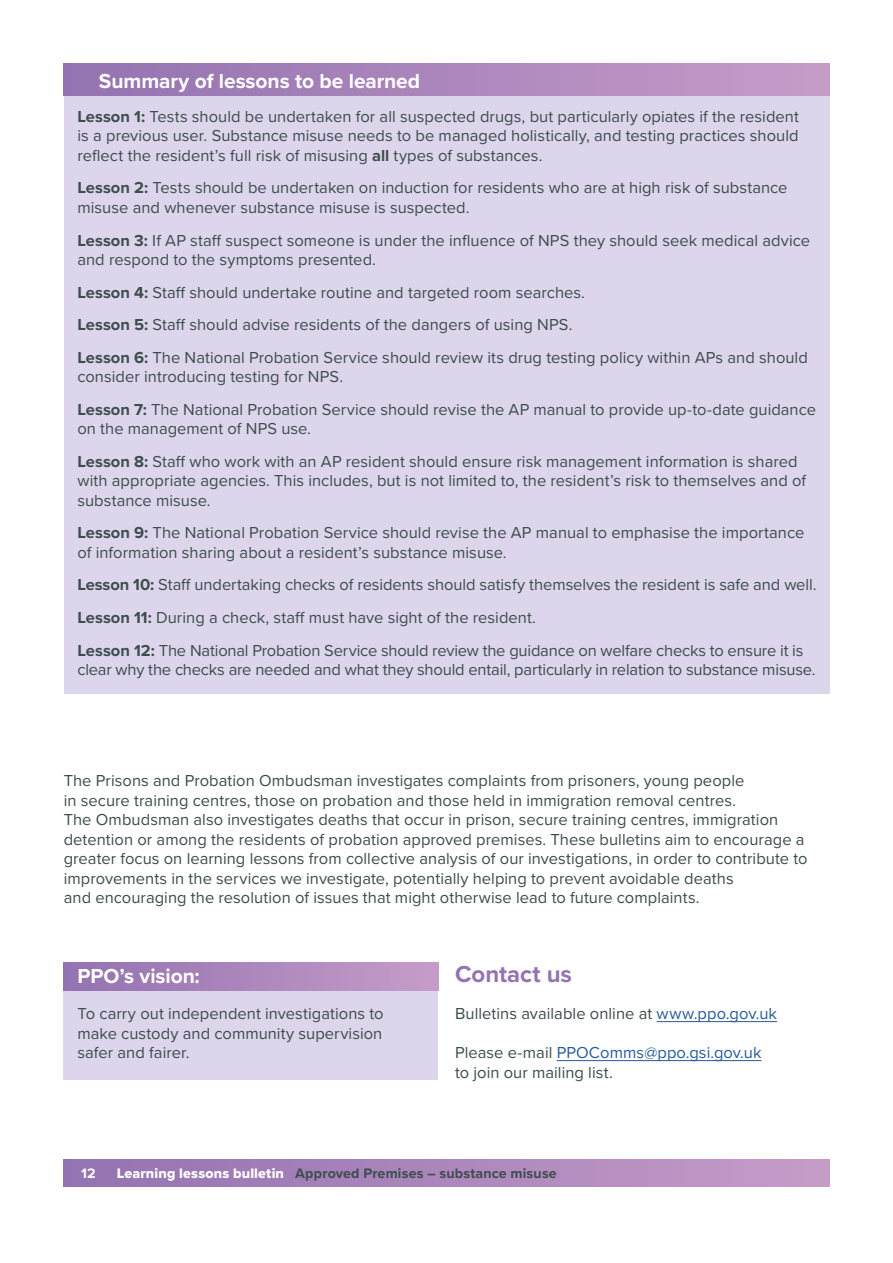
<style>
.page{position:relative;width:893px;height:1263px;background:#fff}
.page>*{position:absolute;margin:0;border:0;box-sizing:border-box;transform-origin:0 0}
.Sub-heading{font:700 24px "Proxima Nova";color:#9373b1}
.Sub-Heading_Box_text{font:700 21px "Proxima Nova";letter-spacing:-.005em;color:#fff}
.Sub-heading_2{font:16.5px/19.5px "Proxima Nova";color:#3d4d4d}
.Body_copy{font:16.5px/19.5px "Proxima Nova";letter-spacing:.005em;color:#3d4d4d}
.Pulled_out_text{font:16.5px/19.5px "Proxima Nova";letter-spacing:.005em;color:#3d4d4d;text-align:justify}
.t1{font:700 14.25px "Proxima Nova";letter-spacing:.01em;color:#3d4d4d}
.t2{font:700 14.25px "Proxima Nova";color:#fff}
.s1{font-weight:700}
.s2{color:#275b9b}
.s3{font-family:"Proxima Nova Extrabld";font-weight:400;color:#fff}
</style>
<div class="page">
<div style="left:64px;top:1159px;width:765px;height:28px;background:linear-gradient(to right,#9372b1,#c69cc8)"></div>
<div style="left:64px;top:990px;width:374px;height:89px;background:#ddd5eb"></div>
<div style="left:64px;top:962px;width:374px;height:28px;background:linear-gradient(to right,#9372b1,#c69cc8)"></div>
<hr style="left:657px;top:1021px;width:120px;height:1px;background:#275b9b">
<hr style="left:557px;top:1060px;width:205px;height:1px;background:#275b9b">
<div style="left:64px;top:64px;width:765px;height:32px;background:linear-gradient(to right,#9372b1,#c69cc8)"></div>
<div style="left:64px;top:96px;width:765px;height:598px;background:#ddd5eb"></div>
<p class="Sub-Heading_Box_text" style="left:99px;top:68px;width:323px">Summary of lessons to be learned</p>
<p class="Sub-heading_2" style="left:77px;top:107px;width:723px;text-align:justify"><span class="s1">Lesson 1:</span> Tests should be undertaken for all suspected drugs, but particularly opiates if the resident is a previous user. Substance misuse needs to be managed holistically, and testing practices should reflect the resident’s full risk of misusing <span class="s1">all</span> types of substances.</p>
<p class="Sub-heading_2" style="left:77px;top:179px;width:711px"><span class="s1">Lesson 2:</span> Tests should be undertaken on induction for residents who are at high risk of substance misuse and whenever substance misuse is suspected.</p>
<p class="Sub-heading_2" style="left:77px;top:231px;width:734px"><span class="s1">Lesson 3:</span> If AP staff suspect someone is under the influence of NPS they should seek medical advice and respond to the symptoms presented.</p>
<p class="Sub-heading_2" style="left:77px;top:283px;width:509px"><span class="s1">Lesson 4:</span> Staff should undertake routine and targeted room searches.</p>
<p class="Sub-heading_2" style="left:77px;top:315px;width:497px"><span class="s1">Lesson 5:</span> Staff should advise residents of the dangers of using NPS.</p>
<p class="Sub-heading_2" style="left:77px;top:348px;width:732px"><span class="s1">Lesson 6:</span> The National Probation Service should review its drug testing policy within APs and should consider introducing testing for NPS.</p>
<p class="Sub-heading_2" style="left:77px;top:400px;width:740px"><span class="s1">Lesson 7:</span> The National Probation Service should revise the AP manual to provide up-to-date guidance on the management of NPS use.</p>
<p class="Sub-heading_2" style="left:77px;top:452px;width:730px"><span class="s1">Lesson 8:</span> Staff who work with an AP resident should ensure risk management information is shared with appropriate agencies. This includes, but is not limited to, the resident’s risk to themselves and of substance misuse.</p>
<p class="Sub-heading_2" style="left:77px;top:523px;width:728px"><span class="s1">Lesson 9:</span> The National Probation Service should revise the AP manual to emphasise the importance of information sharing about a resident’s substance misuse.</p>
<p class="Sub-heading_2" style="left:77px;top:575px;width:741px"><span class="s1">Lesson 10:</span> Staff undertaking checks of residents should satisfy themselves the resident is safe and well.</p>
<p class="Sub-heading_2" style="left:77px;top:608px;width:460px"><span class="s1">Lesson 11:</span> During a check, staff must have sight of the resident.</p>
<p class="Sub-heading_2" style="left:77px;top:641px;width:739px"><span class="s1">Lesson 12:</span> The National Probation Service should review the guidance on welfare checks to ensure it is clear why the checks are needed and what they should entail, particularly in relation to substance misuse.</p>
<p class="Body_copy" style="left:64px;top:771px;width:745px">The Prisons and Probation Ombudsman investigates complaints from prisoners, young people<br>in secure training centres, those on probation and those held in immigration removal centres.<br>The Ombudsman also investigates deaths that occur in prison, secure training centres, immigration detention or among the residents of probation approved premises. These bulletins aim to encourage a greater focus on learning lessons from collective analysis of our investigations, in order to contribute to improvements in the services we investigate, potentially helping to prevent avoidable deaths<br>and encouraging the resolution of issues that might otherwise lead to future complaints.</p>
<p class="Sub-Heading_Box_text" style="left:77px;top:963px;width:124px">PPO’s vision:</p>
<p class="Pulled_out_text" style="left:77px;top:1004px;width:308px">To carry out independent investigations to make custody and community supervision safer and fairer.</p>
<p class="Sub-heading" style="left:455px;top:959px;width:118px">Contact us</p>
<p class="Body_copy" style="left:455px;top:1004px;width:323px">Bulletins available online at <span class="s2">www.ppo.gov.uk</span></p>
<p class="Body_copy" style="left:455px;top:1043px;width:308px">Please e-mail <span class="s2">PPOComms@ppo.gsi.gov.uk </span>to join our mailing list.</p>
<p class="t2" style="left:81px;top:1165px;width:16px">12</p>
<p class="t1" style="left:117px;top:1164px;width:441px"><span class="s3">Learning lessons bulletin</span> Approved Premises – substance misuse</p>
</div>
